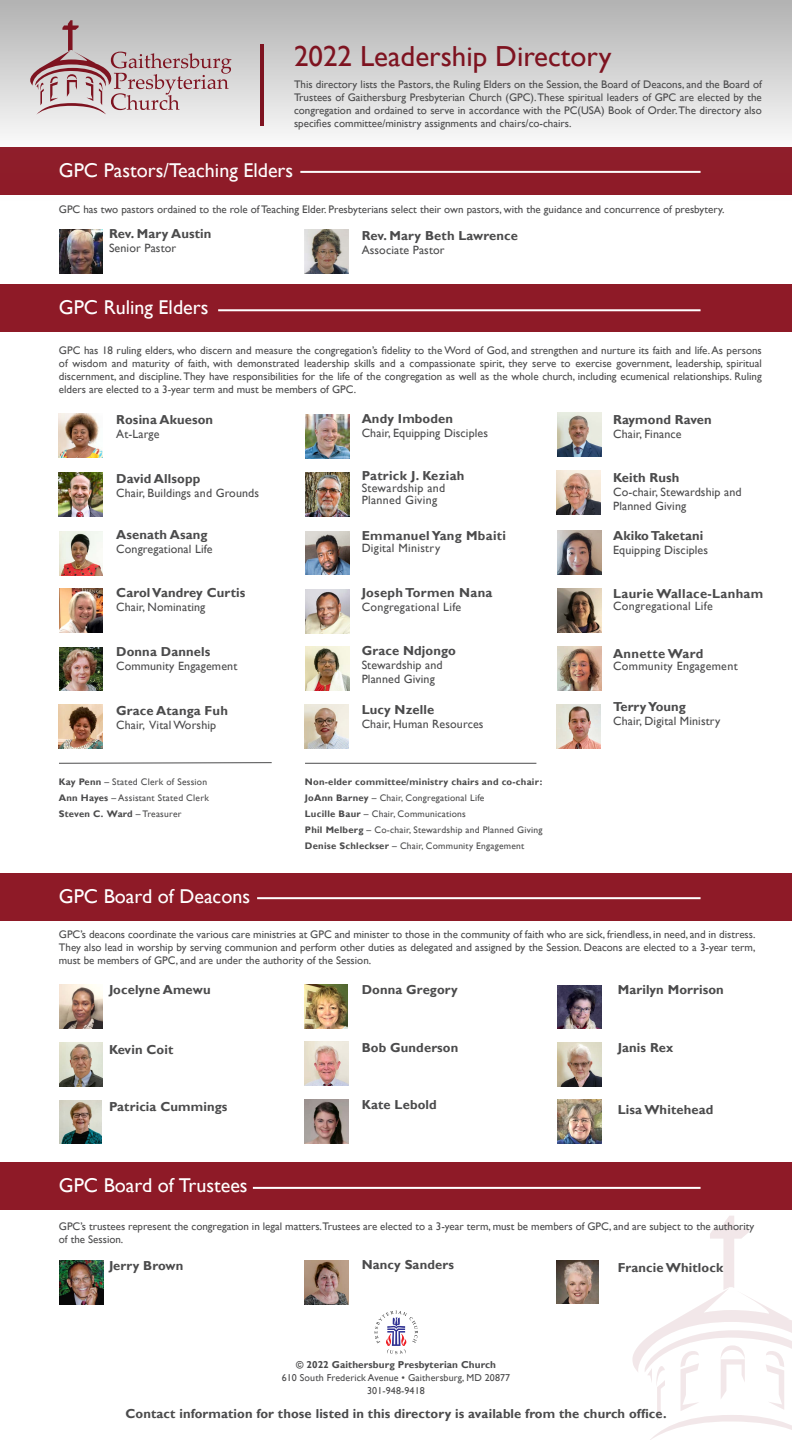
<style>
.page{position:relative;width:792px;height:1440px;background:#fff}
.page>*{position:absolute;margin:0;border:0;box-sizing:border-box;transform-origin:0 0}
.t1{font:29px "Gill Sans";color:#7e1320}
.t2{font:20px "Gill Sans";color:#fff}
.t3{font:700 13px "Gill Sans";letter-spacing:.01em;color:#4b4b4c}
.t4{font:12px/14px "Gill Sans";letter-spacing:.01em;color:#4b4b4c}
.t5{font:11px/13px "Gill Sans";color:#4b4b4c;text-align:justify}
.t6{font:10px/13px "Gill Sans";letter-spacing:.01em;color:#4b4b4c;text-align:center}
.t7{font:700 10px "Gill Sans";letter-spacing:.01em;color:#4b4b4c}
.t8{font:9.5px/16px "Gill Sans";letter-spacing:.025em;color:#4b4b4c}
.s1{font-weight:700}
</style>
<div class="page">
<img style="left:60px;top:1260px;width:44px;height:44px">
<img style="left:59px;top:229px;width:44px;height:44px">
<img style="left:305px;top:230px;width:43px;height:43px">
<svg style="left:632px;top:1216px;width:160px;height:224px"></svg>
<svg style="left:374px;top:1311px;width:44px;height:43px"></svg>
<svg style="left:0;top:0;width:792px;height:195px;background:#c2a3a6"></svg>
<svg style="left:30px;top:20px;width:202px;height:95px;background:#c6b9ba"></svg>
<hr style="left:260px;top:44px;width:4px;height:82px;background:#7e1320">
<div style="left:0;top:284px;width:792px;height:47px;background:#8e1a27"></div>
<hr style="left:218px;top:309px;width:483px;height:2px;background:#fff">
<div style="left:0;top:1162px;width:792px;height:48px;background:#8e1a27"></div>
<hr style="left:253px;top:1187px;width:448px;height:2px;background:#fff">
<img style="left:304px;top:1260px;width:44px;height:44px">
<img style="left:557px;top:1260px;width:41px;height:44px">
<div style="left:0;top:873px;width:792px;height:48px;background:#8e1a27"></div>
<hr style="left:257px;top:897px;width:444px;height:2px;background:#fff">
<img style="left:557px;top:1043px;width:44px;height:44px">
<img style="left:60px;top:1101px;width:42px;height:42px">
<img style="left:59px;top:1042px;width:44px;height:44px">
<img style="left:59px;top:413px;width:44px;height:44px">
<img style="left:305px;top:705px;width:44px;height:44px">
<img style="left:59px;top:531px;width:44px;height:44px">
<img style="left:557px;top:471px;width:44px;height:44px">
<img style="left:557px;top:704px;width:44px;height:44px">
<img style="left:558px;top:413px;width:44px;height:44px">
<img style="left:305px;top:646px;width:44px;height:44px">
<img style="left:557px;top:985px;width:44px;height:44px">
<img style="left:59px;top:985px;width:44px;height:44px">
<img style="left:305px;top:984px;width:43px;height:44px">
<img style="left:305px;top:414px;width:44px;height:44px">
<img style="left:59px;top:472px;width:44px;height:44px">
<img style="left:557px;top:530px;width:44px;height:44px">
<img style="left:59px;top:588px;width:44px;height:44px">
<img style="left:59px;top:647px;width:43px;height:44px">
<img style="left:59px;top:705px;width:44px;height:43px">
<img style="left:558px;top:646px;width:44px;height:44px">
<img style="left:558px;top:588px;width:44px;height:44px">
<img style="left:305px;top:473px;width:44px;height:43px">
<img style="left:305px;top:531px;width:44px;height:44px">
<img style="left:305px;top:589px;width:44px;height:44px">
<img style="left:557px;top:1100px;width:44px;height:44px">
<img style="left:304px;top:1042px;width:44px;height:44px">
<img style="left:304px;top:1100px;width:44px;height:43px">
<svg style="left:59px;top:762px;width:213px;height:2px"></svg>
<hr style="left:305px;top:763px;width:231px;height:1px;background:#4b4b4c">
<h1 class="t1" style="left:294px;top:39px;width:319px">2022 Leadership Directory</h1>
<p class="t5" style="left:294px;top:78px;width:469px">This directory lists the Pastors, the Ruling Elders on the Session, the Board of Deacons, and the Board of Trustees of Gaithersburg Presbyterian Church (GPC). These spiritual leaders of GPC are elected by the congregation and ordained to serve in accordance with the PC(USA) Book of Order. The directory also specifies committee/ministry assignments and chairs/co-chairs.</p>
<h2 class="t2" style="left:59px;top:158px;width:236px">GPC Pastors/Teaching Elders</h2>
<p class="t5" style="left:59px;top:203px;width:667px">GPC has two pastors ordained to the role of Teaching Elder. Presbyterians select their own pastors, with the guidance and concurrence of presbytery.</p>
<p class="t3" style="left:109px;top:226px;width:104px">Rev. Mary Austin</p>
<p class="t4" style="left:109px;top:241px;width:69px">Senior Pastor</p>
<p class="t3" style="left:362px;top:228px;width:158px">Rev. Mary Beth Lawrence</p>
<p class="t4" style="left:362px;top:243px;width:84px">Associate Pastor</p>
<h2 class="t2" style="left:59px;top:295px;width:151px">GPC Ruling Elders</h2>
<p class="t5" style="left:59px;top:344px;width:704px">GPC has 18 ruling elders, who discern and measure the congregation’s fidelity to the Word of God, and strengthen and nurture its faith and life. As persons of wisdom and maturity of faith, with demonstrated leadership skills and a compassionate spirit, they serve to exercise government, leadership, spiritual discernment, and discipline. They have responsibilities for the life of the congregation as well as the whole church, including ecumenical relationships. Ruling elders are elected to a 3-year term and must be members of GPC.</p>
<p class="t3" style="left:116px;top:412px;width:99px">Rosina Akueson</p>
<p class="t4" style="left:116px;top:427px;width:45px">At-Large</p>
<p class="t3" style="left:116px;top:471px;width:86px">David Allsopp</p>
<p class="t4" style="left:116px;top:486px;width:144px">Chair, Buildings and Grounds</p>
<p class="t3" style="left:116px;top:527px;width:93px">Asenath Asang</p>
<p class="t4" style="left:116px;top:542px;width:98px">Congregational Life</p>
<p class="t3" style="left:116px;top:585px;width:131px">Carol Vandrey Curtis</p>
<p class="t4" style="left:116px;top:600px;width:91px">Chair, Nominating</p>
<p class="t3" style="left:116px;top:644px;width:96px">Donna Dannels</p>
<p class="t4" style="left:116px;top:659px;width:123px">Community Engagement</p>
<p class="t3" style="left:116px;top:703px;width:113px">Grace Atanga Fuh</p>
<p class="t4" style="left:116px;top:718px;width:102px">Chair, Vital Worship</p>
<p class="t3" style="left:362px;top:411px;width:93px">Andy Imboden</p>
<p class="t4" style="left:362px;top:427px;width:128px">Chair, Equipping Disciples</p>
<p class="t3" style="left:362px;top:468px;width:104px">Patrick J. Keziah</p>
<p class="t4" style="left:362px;top:483px;width:85px;line-height:12px">Stewardship and<br>Planned Giving</p>
<p class="t3" style="left:362px;top:528px;width:146px">Emmanuel Yang Mbaiti</p>
<p class="t4" style="left:362px;top:542px;width:80px">Digital Ministry</p>
<p class="t3" style="left:362px;top:585px;width:132px">Joseph Tormen Nana</p>
<p class="t4" style="left:362px;top:601px;width:101px">Congregational Life</p>
<p class="t3" style="left:362px;top:643px;width:96px">Grace Ndjongo</p>
<p class="t4" style="left:362px;top:659px;width:83px">Stewardship and<br>Planned Giving</p>
<p class="t3" style="left:362px;top:702px;width:74px">Lucy Nzelle</p>
<p class="t4" style="left:362px;top:718px;width:123px">Chair, Human Resources</p>
<p class="t8" style="left:59px;top:774px;width:152px"><span class="s1">Kay Penn</span> – Stated Clerk of Session<br><span class="s1">Ann Hayes</span> – Assistant Stated Clerk<br><span class="s1">Steven C. Ward</span> – Treasurer</p>
<p class="t8" style="left:305px;top:774px;width:239px"><span class="s1">Non-elder committee/ministry chairs and co-chair:<br>JoAnn Barney</span> – Chair, Congregational Life<br><span class="s1">Lucille Baur</span> – Chair, Communications<br><span class="s1">Phil Melberg</span> – Co-chair, Stewardship and Planned Giving <span class="s1">Denise Schleckser</span> – Chair, Community Engagement</p>
<h2 class="t2" style="left:59px;top:885px;width:193px">GPC Board of Deacons</h2>
<p class="t3" style="left:613px;top:412px;width:100px">Raymond Raven</p>
<p class="t4" style="left:613px;top:427px;width:70px">Chair, Finance</p>
<p class="t3" style="left:613px;top:470px;width:68px">Keith Rush</p>
<p class="t4" style="left:613px;top:485px;width:130px">Co-chair, Stewardship and<br>Planned Giving</p>
<p class="t3" style="left:613px;top:528px;width:92px">Akiko Taketani</p>
<p class="t4" style="left:613px;top:543px;width:97px">Equipping Disciples</p>
<p class="t3" style="left:613px;top:586px;width:152px">Laurie Wallace-Lanham</p>
<p class="t4" style="left:613px;top:599px;width:101px">Congregational Life</p>
<p class="t3" style="left:613px;top:646px;width:92px">Annette Ward</p>
<p class="t4" style="left:613px;top:659px;width:126px">Community Engagement</p>
<p class="t3" style="left:613px;top:699px;width:74px">Terry Young</p>
<p class="t4" style="left:613px;top:714px;width:109px">Chair, Digital Ministry</p>
<p class="t5" style="left:59px;top:928px;width:698px">GPC’s deacons coordinate the various care ministries at GPC and minister to those in the community of faith who are sick, friendless, in need, and in distress.<br>They also lead in worship by serving communion and perform other duties as delegated and assigned by the Session. Deacons are elected to a 3-year term, must be members of GPC, and are under the authority of the Session.</p>
<p class="t3" style="left:109px;top:981px;width:103px">Jocelyne Amewu</p>
<p class="t3" style="left:362px;top:982px;width:98px">Donna Gregory</p>
<p class="t3" style="left:618px;top:982px;width:108px">Marilyn Morrison</p>
<p class="t3" style="left:109px;top:1041px;width:66px">Kevin Coit</p>
<p class="t3" style="left:362px;top:1040px;width:98px">Bob Gunderson</p>
<p class="t3" style="left:618px;top:1040px;width:57px">Janis Rex</p>
<p class="t3" style="left:109px;top:1098px;width:120px">Patricia Cummings</p>
<p class="t3" style="left:362px;top:1097px;width:77px">Kate Lebold</p>
<p class="t3" style="left:618px;top:1102px;width:97px">Lisa Whitehead</p>
<h2 class="t2" style="left:59px;top:1174px;width:190px">GPC Board of Trustees</h2>
<p class="t5" style="left:59px;top:1220px;width:697px">GPC’s trustees represent the congregation in legal matters.Trustees are elected to a 3-year term, must be members of GPC, and are subject to the authority of the Session.</p>
<p class="t3" style="left:109px;top:1258px;width:76px">Jerry Brown</p>
<p class="t3" style="left:362px;top:1257px;width:94px">Nancy Sanders</p>
<p class="t3" style="left:618px;top:1259px;width:107px">Francie Whitlock</p>
<p class="t7" style="left:296px;top:1359px;width:201px">© 2022 Gaithersburg Presbyterian Church</p>
<p class="t6" style="left:282px;top:1371px;width:230px">610 South Frederick Avenue • Gaithersburg, MD 20877<br>301-948-9418</p>
<p class="t3" style="left:125px;top:1405px;width:543px">Contact information for those listed in this directory is available from the church office.</p>
</div>
